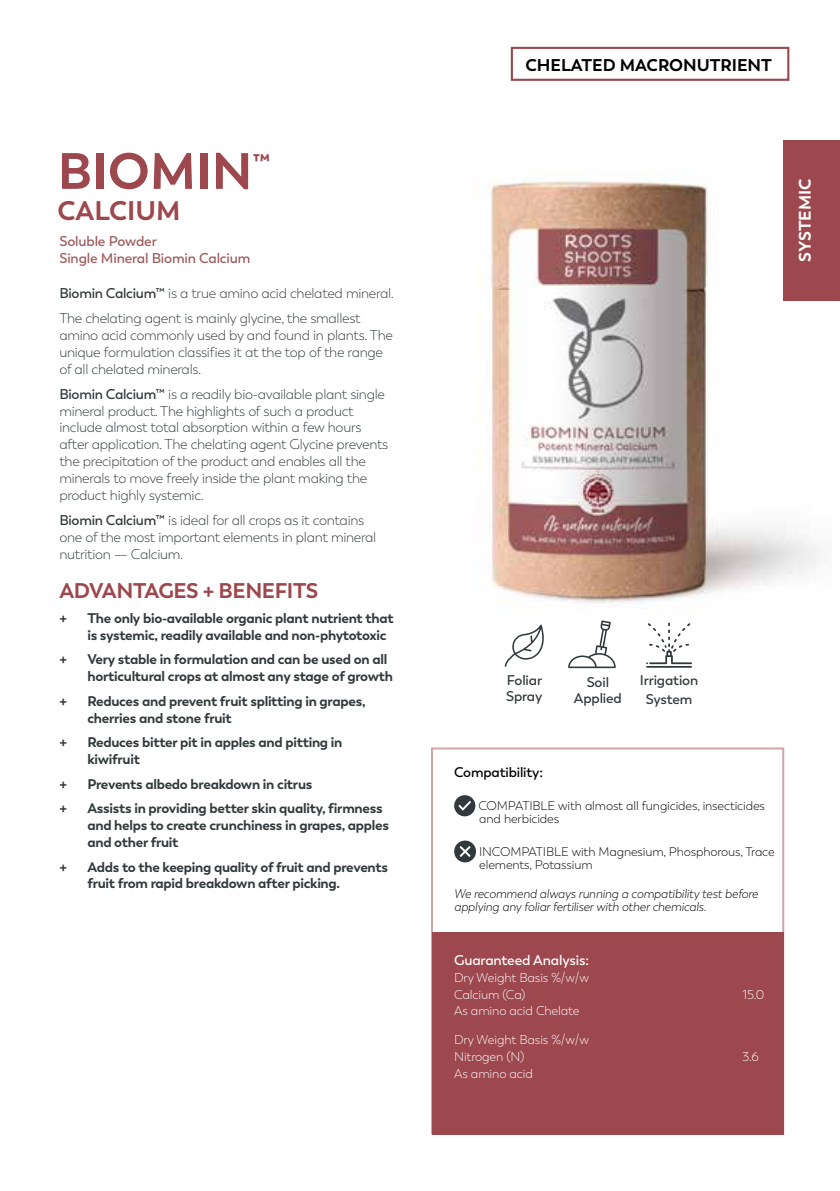
<style>
.page{position:relative;width:840px;height:1191px;background:#fff}
.page>*{position:absolute;margin:0;border:0;box-sizing:border-box;transform-origin:0 0}
.t1{font:700 50.8px "Trenda";color:#9d484e}
.t2{font:700 26.8px "Trenda";color:#9d484e}
.t3{font:700 21.2px "Trenda";letter-spacing:-.02em;color:#9d484e}
.t4{font:700 17px "Trenda";color:#000}
.t5{font:700 16.8px "Trenda";color:#fff}
.t6{font:300 14.2px/17px "Trenda";letter-spacing:-.02em;color:#32393c}
.t7{font:600 14.2px/17px "Trenda";letter-spacing:-.01em;color:#9d5b5d}
.t8{font:600 14.2px "Trenda";letter-spacing:-.01em;color:#fff}
.t9{font:700 14px/16.8px "Trenda";letter-spacing:-.02em;color:#32393c}
.t10{font:600 14px/15.4px "Trenda";letter-spacing:-.01em;color:#32393c;text-align:center}
.t11{font:600 14px "Trenda";letter-spacing:-.01em;color:#000}
.t12{font:300 12.8px/17px "Trenda";letter-spacing:-.01em;color:#fff}
.t13{font:300 12.6px/12.6px "Trenda";letter-spacing:-.01em;color:#000}
.t14{font:italic 300 12.6px/12.6px "Trenda";letter-spacing:-.01em;color:#000}
.s1{font-weight:600}
</style>
<div class="page">
<div style="left:432px;top:932px;width:350px;height:202px;background:#9d484e"></div>
<svg style="left:454px;top:795px;width:21px;height:21px"></svg>
<svg style="left:454px;top:840px;width:21px;height:22px"></svg>
<div style="left:510px;top:47px;width:278px;height:34px;border:2px solid #9d484e"></div>
<img style="left:490px;top:178px;width:340px;height:426px">
<div style="left:782px;top:140px;width:57px;height:160px;background:#9d484e"></div>
<svg style="left:504px;top:624px;width:40px;height:43px"></svg>
<hr style="left:645px;top:666px;width:46px;height:1px;background:#32393c">
<svg style="left:646px;top:622px;width:45px;height:42px"></svg>
<svg style="left:568px;top:620px;width:47px;height:48px"></svg>
<h1 class="t1" style="left:58px;top:139px;width:215px">BIOMIN<sup>™</sup></h1>
<h2 class="t2" style="left:58px;top:194px;width:124px">CALCIUM</h2>
<p class="t7" style="left:59px;top:232px;width:192px">Soluble Powder<br>Single Mineral Biomin Calcium</p>
<p class="t6" style="left:59px;top:280px;width:336px;line-height:25px"><span class="s1">Biomin Calcium™</span> is a true amino acid chelated mineral.<br>The chelating agent is mainly glycine, the smallest</p>
<p class="t6" style="left:59px;top:326px;width:335px">amino acid commonly used by and found in plants. The unique formulation classifies it at the top of the range of all chelated minerals.</p>
<p class="t6" style="left:59px;top:385px;width:330px"><span class="s1">Biomin Calcium™</span> is a readily bio-available plant single mineral product. The highlights of such a product include almost total absorption within a few hours after application. The chelating agent Glycine prevents the precipitation of the product and enables all the minerals to move freely inside the plant making the product highly systemic.</p>
<p class="t6" style="left:59px;top:512px;width:318px"><span class="s1">Biomin Calcium™</span> is ideal for all crops as it contains one of the most important elements in plant mineral nutrition — Calcium.</p>
<h3 class="t3" style="left:59px;top:577px;width:260px">ADVANTAGES + BENEFITS</h3>
<p class="t9" style="left:59px;top:610px;width:9px">+</p>
<p class="t9" style="left:87px;top:610px;width:307px">The only bio-available organic plant nutrient that is systemic, readily available and non-phytotoxic</p>
<p class="t9" style="left:59px;top:651px;width:9px">+</p>
<p class="t9" style="left:87px;top:651px;width:307px">Very stable in formulation and can be used on all horticultural crops at almost any stage of growth</p>
<p class="t9" style="left:59px;top:692px;width:9px">+</p>
<p class="t9" style="left:87px;top:692px;width:279px">Reduces and prevent fruit splitting in grapes, cherries and stone fruit</p>
<p class="t9" style="left:59px;top:734px;width:9px">+</p>
<p class="t9" style="left:87px;top:734px;width:256px">Reduces bitter pit in apples and pitting in kiwifruit</p>
<p class="t9" style="left:59px;top:775px;width:9px">+</p>
<p class="t9" style="left:87px;top:775px;width:226px">Prevents albedo breakdown in citrus</p>
<p class="t9" style="left:59px;top:800px;width:9px">+</p>
<p class="t9" style="left:87px;top:800px;width:303px">Assists in providing better skin quality, firmness and helps to create crunchiness in grapes, apples and other fruit</p>
<p class="t9" style="left:59px;top:858px;width:9px">+</p>
<p class="t9" style="left:87px;top:858px;width:302px">Adds to the keeping quality of fruit and prevents fruit from rapid breakdown after picking.</p>
<p class="t4" style="left:525px;top:54px;width:248px">CHELATED MACRONUTRIENT</p>
<p class="t5" style="left:793px;top:262px;width:85px;rotate:-90deg">SYSTEMIC</p>
<p class="t10" style="left:506px;top:673px;width:38px;text-align:left">Foliar<br>Spray</p>
<p class="t10" style="left:639px;top:671px;width:60px;line-height:18.4px">Irrigation<br>System</p>
<p class="t10" style="left:573px;top:675px;width:49px">Soil<br>Applied</p>
<p class="t11" style="left:454px;top:763px;width:90px">Compatibility:</p>
<p class="t13" style="left:478px;top:800px;width:288px">COMPATIBLE with almost all fungicides, insecticides and herbicides</p>
<p class="t13" style="left:478px;top:846px;width:297px">INCOMPATIBLE with Magnesium, Phosphorous, Trace elements, Potassium</p>
<p class="t14" style="left:454px;top:887px;width:305px">We recommend always running a compatibility test before applying any foliar fertiliser with other chemicals.</p>
<p class="t8" style="left:454px;top:951px;width:136px">Guaranteed Analysis:</p>
<p class="t12" style="left:454px;top:968px;width:136px">Dry Weight Basis %/w/w<br>Calcium (Ca)</p>
<p class="t12" style="left:454px;top:1002px;width:127px">As amino acid Chelate</p>
<p class="t12" style="left:454px;top:1031px;width:136px">Dry Weight Basis %/w/w<br>Nitrogen (N)</p>
<p class="t12" style="left:454px;top:1065px;width:80px">As amino acid</p>
<p class="t12" style="left:742px;top:985px;width:24px">15.0</p>
<p class="t12" style="left:742px;top:1048px;width:18px">3.6</p>
</div>
